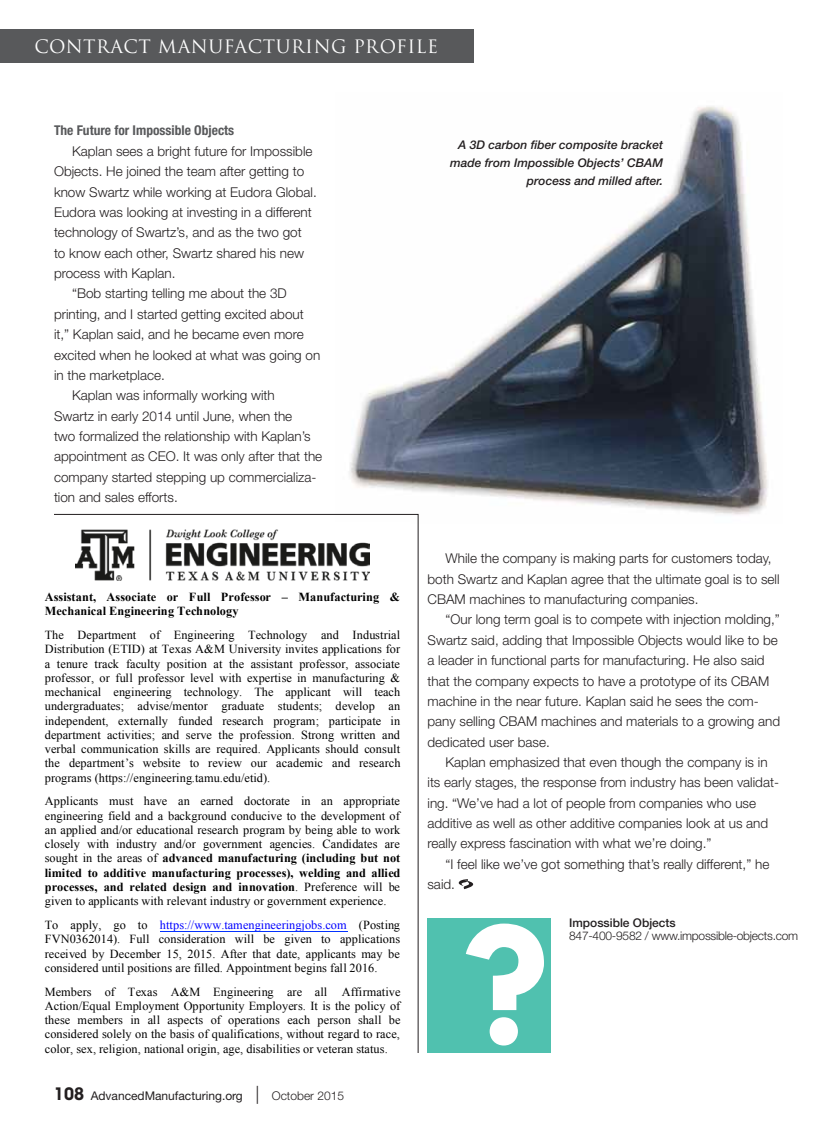
<style>
.page{position:relative;width:837px;height:1134px;background:#fff}
.page>*{position:absolute;margin:0;border:0;box-sizing:border-box;transform-origin:0 0}
.t1{font:600 170.4px "Bauhaus Std";color:#fff}
.t2{font:18px "Trajan Pro";letter-spacing:.03em;color:#fff}
.t3{font:300 13.5px/20.4px "Helvetica Neue LT Std";color:#231f20}
.t4{font:700 condensed 13.5px "Helvetica Neue LT Std";color:#58595b}
.t5{font:12.3px/14.2px "Times New Roman";letter-spacing:.01em;color:#000;text-align:justify}
.t6{font:700 12.3px/14.5px "Times New Roman";letter-spacing:.005em;color:#000}
.t7{font:italic 500 12px/18px "Helvetica Neue LT Std";color:#231f20;text-align:right}
.t8{font:12px "Helvetica Neue LT Std";color:#231f20}
.t9{font:300 12px "Helvetica Neue LT Std";letter-spacing:-.02em;color:#231f20}
.t10{font:500 12px "Helvetica Neue LT Std";color:#231f20}
.s1{font-weight:700}
.s2{color:#00f}
.s3{font-family:"Bauhaus Std";font-weight:600;font-size:18px}
.s4{font-weight:300;font-size:18px}
.s5{font-weight:300}
</style>
<div class="page">
<svg style="left:459px;top:879px;width:14px;height:10px"></svg>
<div style="left:0;top:30px;width:473px;height:33px;background:#58595b"></div>
<div style="left:428px;top:918px;width:123px;height:135px;background:#50c1af"></div>
<img style="left:336px;top:106px;width:432px;height:409px">
<svg style="left:54px;top:514px;width:365px;height:539px"></svg>
<h2 class="t2" style="left:34px;top:35px;width:405px">CONTRACT MANUFACTURING PROFILE</h2>
<p class="t4" style="left:54px;top:123px;width:182px">The Future for Impossible Objects</p>
<p class="t3" style="left:72px;top:141px;width:242px">Kaplan sees a bright future for Impossible</p>
<p class="t3" style="left:54px;top:161px;width:252px">Objects. He joined the team after getting to</p>
<p class="t3" style="left:54px;top:181px;width:264px">know Swartz while working at Eudora Global.</p>
<p class="t3" style="left:54px;top:202px;width:259px">Eudora was looking at investing in a different</p>
<p class="t3" style="left:54px;top:222px;width:249px">technology of Swartz’s, and as the two got</p>
<p class="t3" style="left:54px;top:242px;width:252px">to know each other, Swartz shared his new</p>
<p class="t3" style="left:54px;top:263px;width:123px">process with Kaplan.</p>
<p class="t3" style="left:72px;top:283px;width:216px">“Bob starting telling me about the 3D</p>
<p class="t3" style="left:54px;top:304px;width:251px">printing, and I started getting excited about</p>
<p class="t3" style="left:54px;top:324px;width:251px">it,” Kaplan said, and he became even more</p>
<p class="t3" style="left:54px;top:344px;width:268px">excited when he looked at what was going on</p>
<p class="t3" style="left:54px;top:365px;width:112px">in the marketplace.</p>
<p class="t3" style="left:72px;top:385px;width:204px">Kaplan was informally working with</p>
<p class="t3" style="left:54px;top:405px;width:240px">Swartz in early 2014 until June, when the</p>
<p class="t3" style="left:54px;top:426px;width:258px">two formalized the relationship with Kaplan’s</p>
<p class="t3" style="left:54px;top:446px;width:270px">appointment as CEO. It was only after that the</p>
<p class="t3" style="left:54px;top:467px;width:264px">company started stepping up commercializa-</p>
<p class="t3" style="left:54px;top:487px;width:125px">tion and sales efforts.</p>
<p class="t7" style="left:450px;top:136px;width:214px">A 3D carbon fiber composite bracket made from Impossible Objects’ CBAM process and milled after.</p>
<p class="t6" style="left:45px;top:589px;width:357px">Assistant, Associate or Full Professor – Manufacturing &amp;<br>Mechanical Engineering Technology</p>
<p class="t5" style="left:45px;top:627px;width:357px">The Department of Engineering Technology and Industrial Distribution (ETID) at Texas A&amp;M University invites applications for a tenure track faculty position at the assistant professor, associate professor, or full professor level with expertise in manufacturing &amp; mechanical engineering technology. The applicant will teach undergraduates; advise/mentor graduate students; develop an independent, externally funded research program; participate in department activities; and serve the profession. Strong written and verbal communication skills are required. Applicants should consult the department’s website to review our academic and research programs (https://engineering.tamu.edu/etid).</p>
<p class="t5" style="left:45px;top:794px;width:357px">Applicants must have an earned doctorate in an appropriate engineering field and a background conducive to the development of an applied and/or educational research program by being able to work closely with industry and/or government agencies. Candidates are sought in the areas of <span class="s1">advanced manufacturing (including but not limited to additive manufacturing processes), welding and allied processes, and related design and innovation</span>. Preference will be given to applicants with relevant industry or government experience.</p>
<p class="t5" style="left:45px;top:917px;width:357px">To apply, go to <span class="s2">https://www.tamengineeringjobs.com</span> (Posting FVN0362014). Full consideration will be given to applications received by December 15, 2015. After that date, applicants may be considered until positions are filled. Appointment begins fall 2016.</p>
<p class="t5" style="left:45px;top:984px;width:357px">Members of Texas A&amp;M Engineering are all Affirmative Action/Equal Employment Opportunity Employers. It is the policy of these members in all aspects of operations each person shall be considered solely on the basis of qualifications, without regard to race, color, sex, religion, national origin, age, disabilities or veteran status.</p>
<p class="t8" style="left:54px;top:1088px;width:292px"><span class="s3">108</span> AdvancedManufacturing.org <span class="s4">|</span> <span class="s5">October 2015</span></p>
<p class="t3" style="left:428px;top:548px;width:354px;text-indent:18px">While the company is making parts for customers today, both Swartz and Kaplan agree that the ultimate goal is to sell<br>CBAM machines to manufacturing companies.</p>
<p class="t3" style="left:428px;top:609px;width:354px;text-indent:18px">“Our long term goal is to compete with injection molding,” Swartz said, adding that Impossible Objects would like to be a leader in functional parts for manufacturing. He also said that the company expects to have a prototype of its CBAM machine in the near future. Kaplan said he sees the com&shy;pany selling CBAM machines and materials to a growing and dedicated user base.</p>
<p class="t3" style="left:428px;top:752px;width:353px;text-indent:18px">Kaplan emphasized that even though the company is in its early stages, the response from industry has been validat&shy;ing. “We’ve had a lot of people from companies who use additive as well as other additive companies look at us and really express fascination with what we’re doing.”</p>
<p class="t3" style="left:428px;top:854px;width:343px;text-indent:18px">“I feel like we’ve got something that’s really different,” he said.</p>
<h1 class="t1" style="left:463px;top:883px;width:87px">?</h1>
<p class="t10" style="left:569px;top:915px;width:108px">Impossible Objects</p>
<p class="t9" style="left:569px;top:929px;width:231px">847-400-9582 / www.impossible-objects.com</p>
</div>
